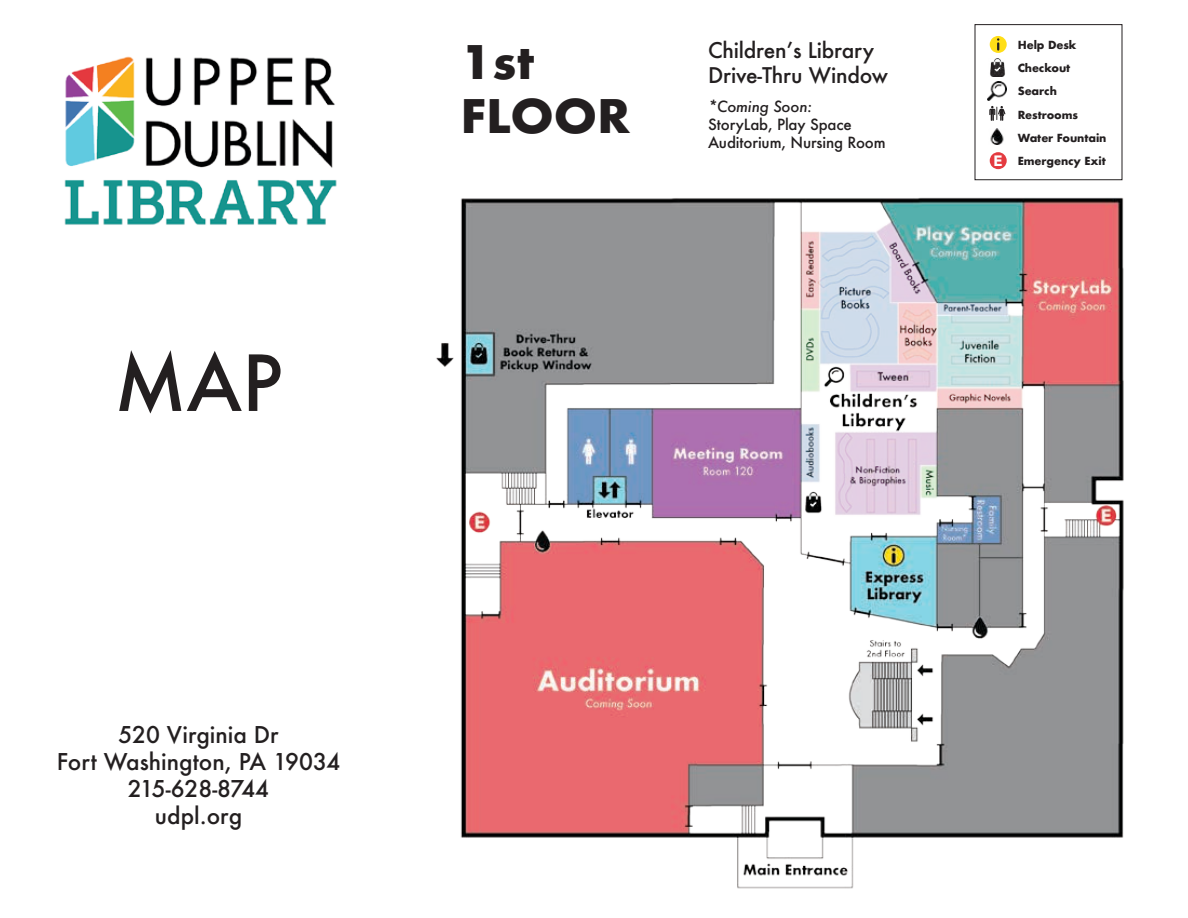
<style>
.page{position:relative;width:1188px;height:918px;background:#fff}
.page>*{position:absolute;margin:0;border:0;box-sizing:border-box;transform-origin:0 0}
.t1{font:500 75px "Futura";color:#231f20}
.t2{font:700 45px/54px "Futura";color:#231f20;scale:1.04 1}
.t3{font:500 22.5px/27px "Futura";color:#231f20;text-align:center}
.t4{font:500 21px/25.2px "Futura";letter-spacing:-.01em;color:#231f20}
.t5{font:500 15px/18px "Futura";letter-spacing:-.01em;color:#231f20}
.t6{font:italic 500 15px "Futura";letter-spacing:-.01em;color:#231f20}
.t7{font:700 15px "Avenir Next";color:#fff}
.t8{font:700 10.95px/23.2px "Futura";letter-spacing:-.01em;color:#231f20}
</style>
<div class="page">
<img style="left:436px;top:88px;width:688px;height:801px">
<div style="left:975px;top:24px;width:147px;height:156px;border:1px solid #231f20"></div>
<svg style="left:990px;top:152px;width:17px;height:17px"></svg>
<svg style="left:990px;top:36px;width:17px;height:17px"></svg>
<img style="left:64px;top:56px;width:273px;height:169px">
<img style="left:989px;top:128px;width:16px;height:17px">
<img style="left:988px;top:81px;width:18px;height:19px">
<img style="left:990px;top:58px;width:15px;height:18px">
<svg style="left:989px;top:106px;width:16px;height:15px"></svg>
<h1 class="t1" style="left:114px;top:332px;width:170px">MAP</h1>
<h3 class="t3" style="left:57px;top:720px;width:285px">520 Virginia Dr<br>Fort Washington, PA 19034<br>215-628-8744<br>udpl.org</h3>
<h2 class="t2" style="left:460px;top:35px;width:165px">1st<br>FLOOR</h2>
<h3 class="t4" style="left:708px;top:37px;width:181px">Childrenʼs Library<br>Drive-Thru Window</h3>
<h3 class="t6" style="left:708px;top:96px;width:106px">*Coming Soon:</h3>
<h3 class="t5" style="left:708px;top:115px;width:179px">StoryLab, Play Space<br>Auditorium, Nursing Room</h3>
<h3 class="t7" style="left:994px;top:148px;width:11px">E</h3>
<p class="t8" style="left:1018px;top:33px;width:60px">Help Desk<br>Checkout<br>Search</p>
<p class="t8" style="left:1018px;top:126px;width:90px">Water Fountain<br>Emergency Exit</p>
<p class="t8" style="left:1018px;top:103px;width:62px">Restrooms</p>
</div>
